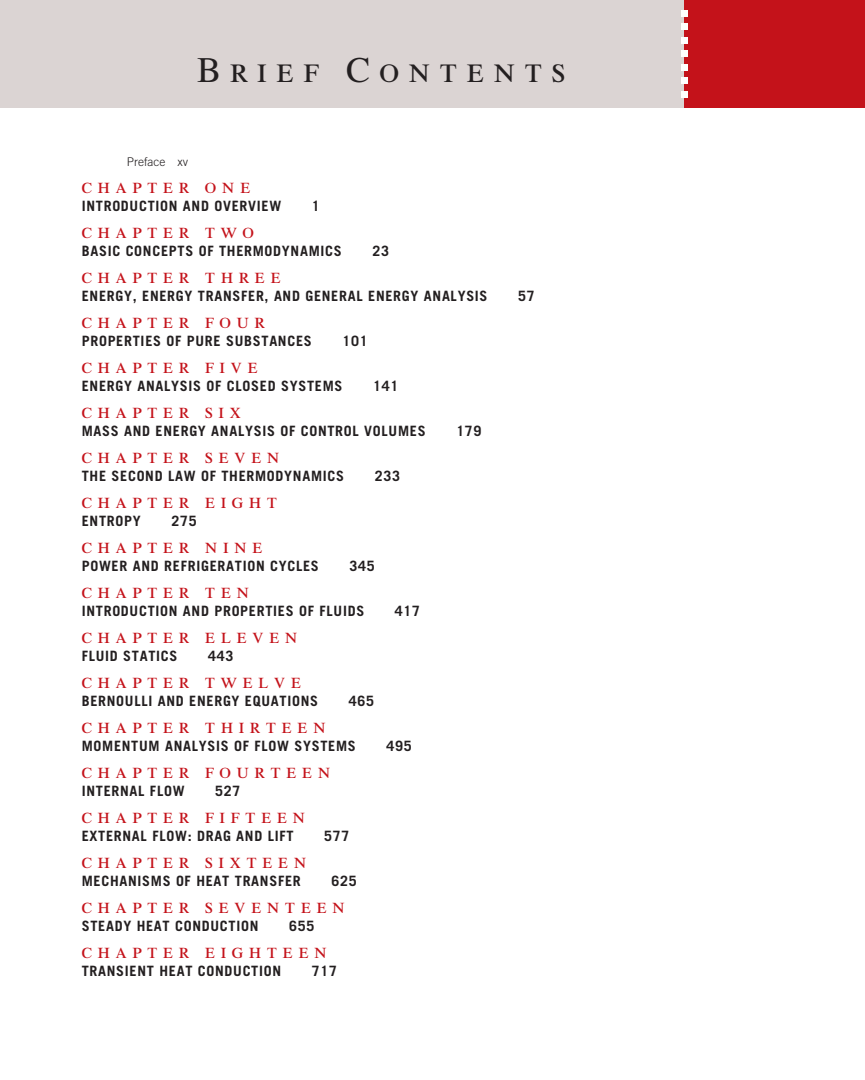
<style>
.page{position:relative;width:865px;height:1080px;background:#fff}
.page>*{position:absolute;margin:0;border:0;box-sizing:border-box;transform-origin:0 0}
.t1{font:36px "Times LT Std";letter-spacing:.25em;color:#231f20}
.t2{font:21px "Times LT Std";letter-spacing:.25em;color:#c4121a}
.t3{font:700 14.25px "Trade Gothic LT Std";letter-spacing:.05em;color:#231f20}
.t4{font:300 12px "Trade Gothic LT Std";color:#231f20}
</style>
<div class="page">
<div style="left:0;top:0;width:684px;height:108px;background:#dbd4d3"></div>
<div style="left:684px;top:0;width:180px;height:108px;background:#c4121a"></div>
<svg style="left:681px;top:91px;width:6px;height:6px"></svg>
<div style="left:681px;top:77px;width:6px;height:7px;background:#fff"></div>
<svg style="left:681px;top:64px;width:6px;height:6px"></svg>
<div style="left:681px;top:50px;width:6px;height:7px;background:#fff"></div>
<svg style="left:681px;top:37px;width:6px;height:6px"></svg>
<div style="left:681px;top:23px;width:6px;height:7px;background:#fff"></div>
<svg style="left:681px;top:10px;width:6px;height:6px"></svg>
<h1 class="t1" style="left:197px;top:49px;width:370px">Brief Contents</h1>
<p class="t4" style="left:127px;top:155px;width:63px">Preface xv</p>
<h2 class="t2" style="left:82px;top:174px;width:170px">chapter one</h2>
<p class="t3" style="left:82px;top:197px;width:201px">INTRODUCTION AND OVERVIEW</p>
<p class="t3" style="left:312px;top:197px;width:9px">1</p>
<h2 class="t2" style="left:82px;top:219px;width:174px">chapter two</h2>
<p class="t3" style="left:82px;top:242px;width:261px">BASIC CONCEPTS OF THERMODYNAMICS</p>
<p class="t3" style="left:372px;top:242px;width:18px">23</p>
<h2 class="t2" style="left:82px;top:264px;width:200px">chapter three</h2>
<p class="t3" style="left:82px;top:287px;width:407px">ENERGY, ENERGY TRANSFER, AND GENERAL ENERGY ANALYSIS</p>
<p class="t3" style="left:518px;top:287px;width:18px">57</p>
<h2 class="t2" style="left:82px;top:309px;width:185px">chapter four</h2>
<p class="t3" style="left:82px;top:332px;width:231px">PROPERTIES OF PURE SUBSTANCES</p>
<p class="t3" style="left:342px;top:332px;width:27px">101</p>
<h2 class="t2" style="left:82px;top:354px;width:178px">chapter five</h2>
<p class="t3" style="left:82px;top:377px;width:262px">ENERGY ANALYSIS OF CLOSED SYSTEMS</p>
<p class="t3" style="left:373px;top:377px;width:27px">141</p>
<h2 class="t2" style="left:82px;top:399px;width:161px">chapter six</h2>
<p class="t3" style="left:82px;top:422px;width:345px">MASS AND ENERGY ANALYSIS OF CONTROL VOLUMES</p>
<p class="t3" style="left:456px;top:422px;width:27px">179</p>
<h2 class="t2" style="left:82px;top:444px;width:199px">chapter seven</h2>
<p class="t3" style="left:82px;top:467px;width:264px">THE SECOND LAW OF THERMODYNAMICS</p>
<p class="t3" style="left:374px;top:467px;width:27px">233</p>
<h2 class="t2" style="left:82px;top:489px;width:197px">chapter eight</h2>
<p class="t3" style="left:82px;top:512px;width:60px">ENTROPY</p>
<p class="t3" style="left:171px;top:512px;width:27px">275</p>
<h2 class="t2" style="left:82px;top:534px;width:182px">chapter nine</h2>
<p class="t3" style="left:82px;top:557px;width:238px">POWER AND REFRIGERATION CYCLES</p>
<p class="t3" style="left:349px;top:557px;width:27px">345</p>
<h2 class="t2" style="left:82px;top:579px;width:169px">chapter ten</h2>
<p class="t3" style="left:82px;top:602px;width:284px">INTRODUCTION AND PROPERTIES OF FLUIDS</p>
<p class="t3" style="left:395px;top:602px;width:27px">417</p>
<h2 class="t2" style="left:82px;top:624px;width:217px">chapter eleven</h2>
<p class="t3" style="left:82px;top:647px;width:97px">FLUID STATICS</p>
<p class="t3" style="left:208px;top:647px;width:27px">443</p>
<h2 class="t2" style="left:82px;top:669px;width:221px">chapter twelve</h2>
<p class="t3" style="left:82px;top:692px;width:238px">BERNOULLI AND ENERGY EQUATIONS</p>
<p class="t3" style="left:348px;top:692px;width:27px">465</p>
<h2 class="t2" style="left:82px;top:714px;width:245px">chapter thirteen</h2>
<p class="t3" style="left:82px;top:737px;width:275px">MOMENTUM ANALYSIS OF FLOW SYSTEMS</p>
<p class="t3" style="left:386px;top:737px;width:27px">495</p>
<h2 class="t2" style="left:82px;top:759px;width:250px">chapter fourteen</h2>
<p class="t3" style="left:82px;top:782px;width:104px">INTERNAL FLOW</p>
<p class="t3" style="left:215px;top:782px;width:27px">527</p>
<h2 class="t2" style="left:82px;top:804px;width:225px">chapter fifteen</h2>
<p class="t3" style="left:82px;top:827px;width:213px">EXTERNAL FLOW: DRAG AND LIFT</p>
<p class="t3" style="left:324px;top:827px;width:27px">577</p>
<h2 class="t2" style="left:82px;top:849px;width:226px">chapter sixteen</h2>
<p class="t3" style="left:82px;top:872px;width:220px">MECHANISMS OF HEAT TRANSFER</p>
<p class="t3" style="left:331px;top:872px;width:27px">625</p>
<h2 class="t2" style="left:82px;top:894px;width:265px">chapter seventeen</h2>
<p class="t3" style="left:82px;top:917px;width:178px">STEADY HEAT CONDUCTION</p>
<p class="t3" style="left:289px;top:917px;width:27px">655</p>
<h2 class="t2" style="left:82px;top:939px;width:247px">chapter eighteen</h2>
<p class="t3" style="left:82px;top:962px;width:201px">TRANSIENT HEAT CONDUCTION</p>
<p class="t3" style="left:312px;top:962px;width:27px">717</p>
</div>
